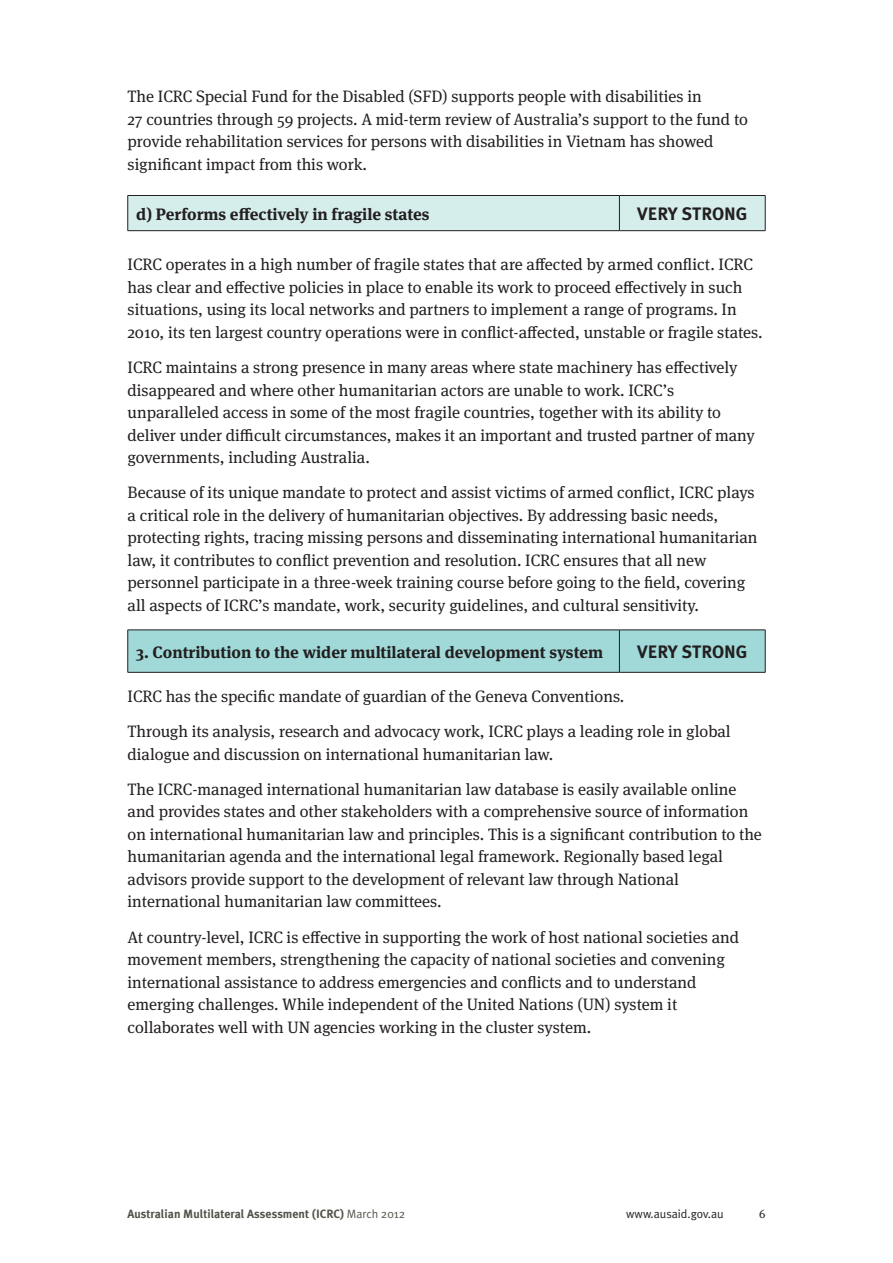
<style>
.page{position:relative;width:893px;height:1263px;background:#fff}
.page>*{position:absolute;margin:0;border:0;box-sizing:border-box;transform-origin:0 0}
._08bbbb_RIGHT_COLUMN{font:700 18px "Meta Plus";color:#231f20}
._04__BODY_TEXT{font:16.5px/22.5px "Meta Serif OT";color:#231f20}
._04__BODY_TEXT-2{font:700 16.5px "Meta Serif OT";color:#231f20}
.t1{font:700 12px "Meta Plus";color:#53534a}
.t2{font:12px "Meta Plus Normal";color:#231f20}
.t3{font:12px "Meta Serif OT";color:#231f20}
.s1{font-family:"Meta Plus Normal";font-weight:400}
</style>
<div class="page">
<div style="left:128px;top:196px;width:637px;height:34px;background:#d5edeb"></div>
<hr style="left:619px;top:196px;width:1px;height:34px;background:#231f20">
<hr style="left:128px;top:195px;width:491px;height:1px;background:#231f20">
<hr style="left:127px;top:196px;width:1px;height:34px;background:#231f20">
<hr style="left:619px;top:195px;width:146px;height:1px;background:#231f20">
<hr style="left:765px;top:196px;width:1px;height:34px;background:#231f20">
<hr style="left:128px;top:230px;width:491px;height:1px;background:#231f20">
<hr style="left:619px;top:230px;width:146px;height:1px;background:#231f20">
<div style="left:128px;top:631px;width:637px;height:41px;background:#a0d9d7"></div>
<hr style="left:619px;top:630px;width:1px;height:42px;background:#231f20">
<hr style="left:128px;top:630px;width:491px;height:1px;background:#231f20">
<hr style="left:127px;top:630px;width:1px;height:42px;background:#231f20">
<hr style="left:619px;top:630px;width:146px;height:1px;background:#231f20">
<hr style="left:765px;top:630px;width:1px;height:42px;background:#231f20">
<hr style="left:128px;top:672px;width:491px;height:1px;background:#231f20">
<hr style="left:619px;top:672px;width:146px;height:1px;background:#231f20">
<p class="_04__BODY_TEXT" style="left:128px;top:86px;width:622px">The ICRC Special Fund for the Disabled (SFD) supports people with disabilities in<br>27 countries through 59 projects. A mid-term review of Australia’s support to the fund to provide rehabilitation services for persons with disabilities in Vietnam has showed significant impact from this work.</p>
<p class="_04__BODY_TEXT-2" style="left:136px;top:204px;width:295px">d) Performs effectively in fragile states</p>
<p class="_08bbbb_RIGHT_COLUMN" style="left:637px;top:203px;width:112px">VERY STRONG</p>
<p class="_04__BODY_TEXT" style="left:128px;top:254px;width:637px">ICRC operates in a high number of fragile states that are affected by armed conflict. ICRC has clear and effective policies in place to enable its work to proceed effectively in such situations, using its local networks and partners to implement a range of programs. In 2010, its ten largest country operations were in conflict-affected, unstable or fragile states.</p>
<p class="_04__BODY_TEXT" style="left:128px;top:357px;width:629px">ICRC maintains a strong presence in many areas where state machinery has effectively disappeared and where other humanitarian actors are unable to work. ICRC’s unparalleled access in some of the most fragile countries, together with its ability to deliver under difficult circumstances, makes it an important and trusted partner of many governments, including Australia.</p>
<p class="_04__BODY_TEXT" style="left:128px;top:482px;width:631px">Because of its unique mandate to protect and assist victims of armed conflict, ICRC plays a critical role in the delivery of humanitarian objectives. By addressing basic needs, protecting rights, tracing missing persons and disseminating international humanitarian law, it contributes to conflict prevention and resolution. ICRC ensures that all new personnel participate in a three-week training course before going to the field, covering all aspects of ICRC’s mandate, work, security guidelines, and cultural sensitivity.</p>
<p class="_04__BODY_TEXT-2" style="left:136px;top:642px;width:468px">3. Contribution to the wider multilateral development system</p>
<p class="_08bbbb_RIGHT_COLUMN" style="left:637px;top:641px;width:112px">VERY STRONG</p>
<p class="_04__BODY_TEXT" style="left:128px;top:685px;width:498px">ICRC has the specific mandate of guardian of the Geneva Conventions.</p>
<p class="_04__BODY_TEXT" style="left:128px;top:720px;width:605px">Through its analysis, research and advocacy work, ICRC plays a leading role in global dialogue and discussion on international humanitarian law.</p>
<p class="_04__BODY_TEXT" style="left:128px;top:778px;width:636px">The ICRC-managed international humanitarian law database is easily available online and provides states and other stakeholders with a comprehensive source of information on international humanitarian law and principles. This is a significant contribution to the humanitarian agenda and the international legal framework. Regionally based legal advisors provide support to the development of relevant law through National international humanitarian law committees.</p>
<p class="_04__BODY_TEXT" style="left:128px;top:926px;width:613px">At country-level, ICRC is effective in supporting the work of host national societies and movement members, strengthening the capacity of national societies and convening international assistance to address emergencies and conflicts and to understand emerging challenges. While independent of the United Nations (UN) system it collaborates well with UN agencies working in the cluster system.</p>
<p class="t1" style="left:128px;top:1207px;width:279px">Australian Multilateral Assessment (ICRC) <span class="s1">March 2012</span></p>
<p class="t2" style="left:626px;top:1207px;width:99px">www.ausaid.gov.au</p>
<p class="t3" style="left:759px;top:1207px;width:8px">6</p>
</div>
